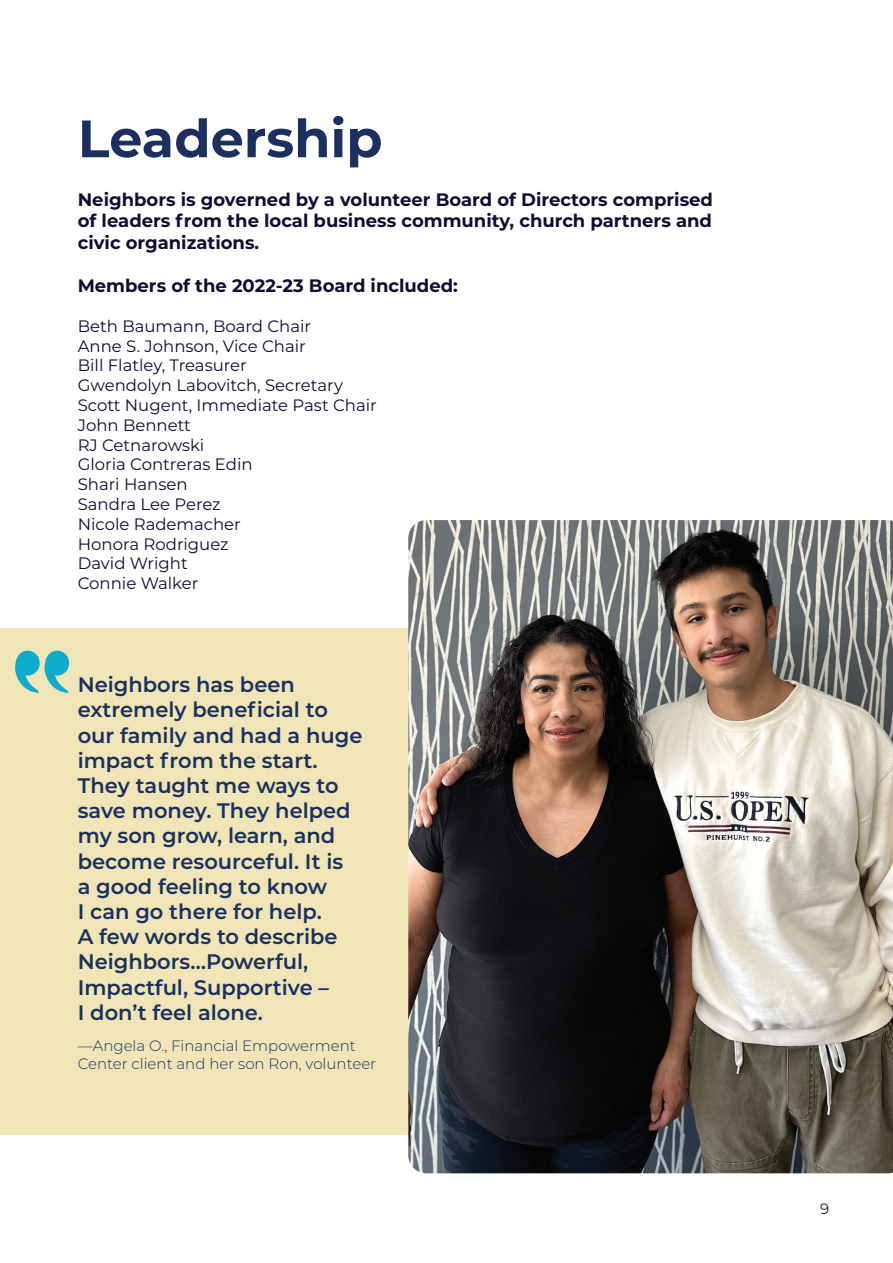
<style>
.page{position:relative;width:893px;height:1263px;background:#fff}
.page>*{position:absolute;margin:0;border:0;box-sizing:border-box;transform-origin:0 0}
.t1{font:700 52.5px "Montserrat";color:#1c305f}
.t2{font:600 21px/25.2px "Montserrat";color:#1c305f}
.t3{font:700 18px/21.6px "Montserrat";color:#100d31;text-align:justify}
.t4{font:16.5px/19.8px "Montserrat";color:#100d31}
.t5{font:300 15px/18px "Montserrat";color:#1c305f}
.t6{font:15px "Montserrat";color:#231f20}
</style>
<div class="page">
<div style="left:0;top:628px;width:893px;height:506px;background:#efe5b6"></div>
<svg style="left:15px;top:651px;width:54px;height:42px"></svg>
<img style="left:408px;top:520px;width:485px;height:653px">
<h1 class="t1" style="left:78px;top:101px;width:306px">Leadership</h1>
<p class="t3" style="left:78px;top:188px;width:637px">Neighbors is governed by a volunteer Board of Directors comprised of leaders from the local business community, church partners and civic organizations.</p>
<p class="t3" style="left:78px;top:274px;width:382px">Members of the 2022-23 Board included:</p>
<p class="t4" style="left:78px;top:315px;width:301px">Beth Baumann, Board Chair<br>Anne S. Johnson, Vice Chair<br>Bill Flatley, Treasurer<br>Gwendolyn Labovitch, Secretary<br>Scott Nugent, Immediate Past Chair<br>John Bennett<br>RJ Cetnarowski<br>Gloria Contreras Edin<br>Shari Hansen<br>Sandra Lee Perez<br>Nicole Rademacher<br>Honora Rodriguez<br>David Wright<br>Connie Walker</p>
<p class="t2" style="left:78px;top:671px;width:286px">Neighbors has been extremely beneficial to our family and had a huge impact from the start.<br>They taught me ways to save money. They helped my son grow, learn, and become resourceful. It is<br>a good feeling to know<br>I can go there for help.<br>A few words to describe<br>Neighbors…Powerful,<br>Impactful, Supportive –<br>I don’t feel alone.</p>
<p class="t5" style="left:78px;top:1036px;width:300px">—Angela O., Financial Empowerment<br>Center client and her son Ron, volunteer</p>
<p class="t6" style="left:820px;top:1198px;width:11px">9</p>
</div>
